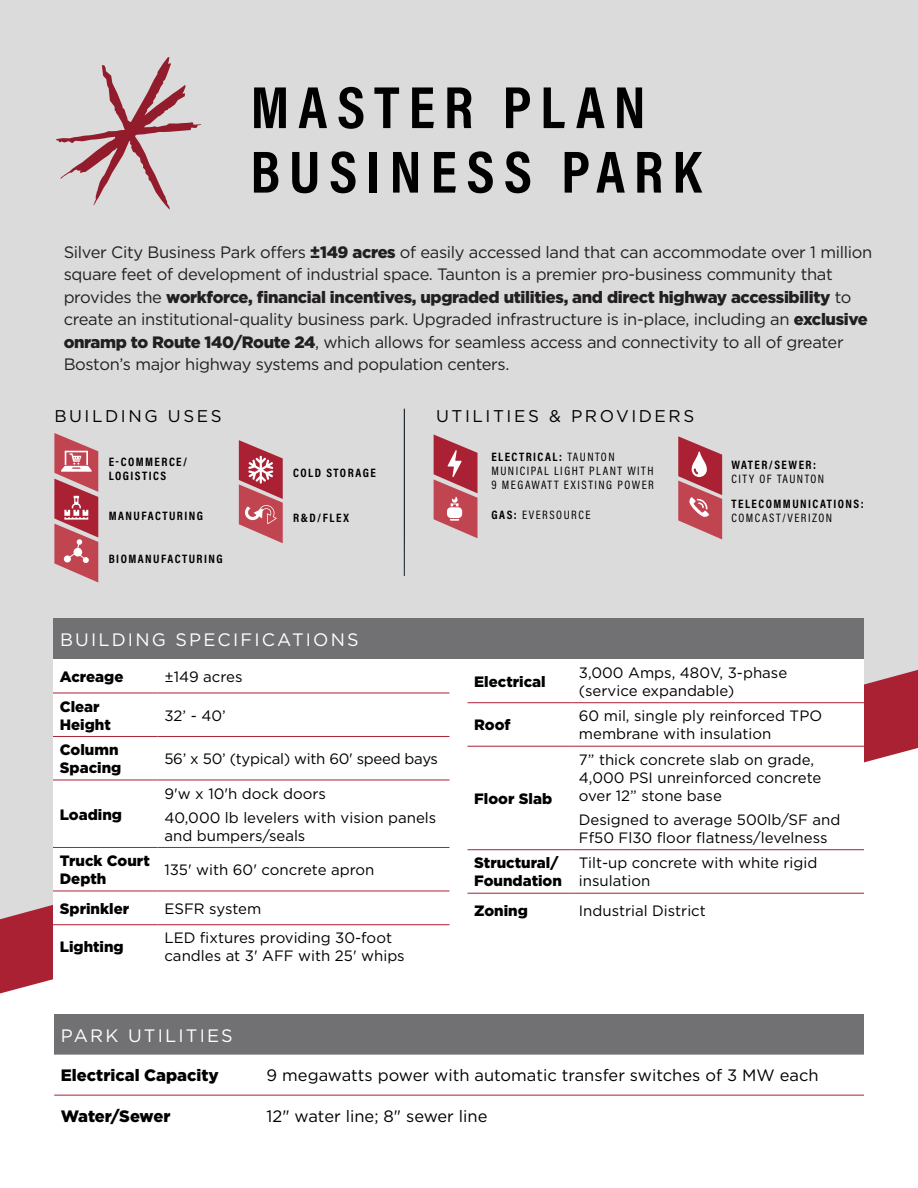
<style>
.page{position:relative;width:918px;height:1188px;background:#fff}
.page>*{position:absolute;margin:0;border:0;box-sizing:border-box;transform-origin:0 0}
.t1{font:700 60px/64.5px "Acumin Pro Cond";letter-spacing:.15em;color:#000}
.t2{font:18px "Gotham";letter-spacing:.12em;color:#fff}
.t3{font:16.95px "Gotham";letter-spacing:.15em;color:#000}
.t4{font:16.5px/22.5px "Gotham";letter-spacing:-.02em;color:#221f20}
.t5{font:16.5px "Gotham";color:#000}
.t6{font:900 16.5px "Gotham";color:#000}
.t7{font:15px/18px "Gotham";color:#000}
.t8{font:900 15px/18px "Gotham";color:#000}
.t9{font:15px "Gotham";letter-spacing:-.02em;color:#000}
.t10{font:12.3px/14.1px "Acumin Pro Cond";letter-spacing:.12em;color:#000}
.t11{font:700 12.3px/14.1px "Acumin Pro Cond";letter-spacing:.12em;color:#000}
.s1{font-weight:900}
.s2{font-weight:700}
</style>
<div class="page">
<div style="left:0;top:0;width:918px;height:670px;background:#dbdbdc"></div>
<svg style="left:0;top:670px;width:918px;height:323px"></svg>
<svg style="left:56px;top:57px;width:145px;height:152px;background:#cdb8bc"></svg>
<hr style="left:404px;top:409px;width:1px;height:167px;background:#152128">
<svg style="left:54px;top:433px;width:44px;height:149px;background:#c66b76"></svg>
<svg style="left:239px;top:440px;width:44px;height:103px;background:#c56d78"></svg>
<div style="left:53px;top:659px;width:811px;height:321px;background:#fff"></div>
<hr style="left:53px;top:693px;width:105px;height:1px;background:#aa2133">
<hr style="left:158px;top:693px;width:292px;height:1px;background:#aa2133">
<hr style="left:53px;top:736px;width:105px;height:1px;background:#aa2133">
<hr style="left:158px;top:736px;width:292px;height:1px;background:#aa2133">
<hr style="left:53px;top:780px;width:105px;height:1px;background:#aa2133">
<hr style="left:158px;top:780px;width:292px;height:1px;background:#aa2133">
<hr style="left:53px;top:847px;width:105px;height:1px;background:#aa2133">
<hr style="left:158px;top:847px;width:292px;height:1px;background:#aa2133">
<hr style="left:53px;top:891px;width:105px;height:1px;background:#aa2133">
<hr style="left:158px;top:891px;width:292px;height:1px;background:#aa2133">
<hr style="left:53px;top:924px;width:105px;height:1px;background:#aa2133">
<hr style="left:158px;top:924px;width:292px;height:1px;background:#aa2133">
<hr style="left:468px;top:702px;width:104px;height:1px;background:#aa2133">
<hr style="left:572px;top:702px;width:292px;height:1px;background:#aa2133">
<hr style="left:468px;top:746px;width:104px;height:1px;background:#aa2133">
<hr style="left:572px;top:746px;width:292px;height:1px;background:#aa2133">
<hr style="left:468px;top:849px;width:104px;height:1px;background:#aa2133">
<hr style="left:572px;top:849px;width:292px;height:1px;background:#aa2133">
<hr style="left:468px;top:893px;width:104px;height:1px;background:#aa2133">
<hr style="left:572px;top:893px;width:292px;height:1px;background:#aa2133">
<div style="left:54px;top:1014px;width:810px;height:41px;background:#717073"></div>
<svg style="left:54px;top:1094px;width:810px;height:1px"></svg>
<hr style="left:54px;top:1095px;width:206px;height:1px;background:#aa2133">
<hr style="left:260px;top:1095px;width:604px;height:1px;background:#aa2133">
<div style="left:53px;top:619px;width:811px;height:40px;background:#717073"></div>
<svg style="left:434px;top:434px;width:43px;height:104px;background:#c36772"></svg>
<svg style="left:678px;top:436px;width:44px;height:103px;background:#c46974"></svg>
<h1 class="t1" style="left:250px;top:74px;width:452px">MASTER PLAN<br>BUSINESS PARK</h1>
<p class="t4" style="left:64px;top:240px;width:810px">Silver City Business Park offers <span class="s1">±149 acres</span> of easily accessed land that can accommodate over 1 million square feet of development of industrial space. Taunton is a premier pro-business community that provides the <span class="s1">workforce, financial incentives, upgraded utilities, and direct highway accessibility</span> to create an institutional-quality business park. Upgraded infrastructure is in-place, including an <span class="s1">exclusive onramp to Route 140/Route 24</span>, which allows for seamless access and connectivity to all of greater Boston’s major highway systems and population centers.</p>
<p class="t3" style="left:54px;top:405px;width:169px">BUILDING USES</p>
<p class="t11" style="left:109px;top:454px;width:80px">E-COMMERCE/<br>LOGISTICS</p>
<p class="t11" style="left:293px;top:465px;width:84px">COLD STORAGE</p>
<p class="t11" style="left:109px;top:508px;width:96px">MANUFACTURING</p>
<p class="t11" style="left:293px;top:510px;width:57px">R&amp;D/FLEX</p>
<p class="t11" style="left:109px;top:551px;width:116px">BIOMANUFACTURING</p>
<p class="t2" style="left:60px;top:628px;width:300px">BUILDING SPECIFICATIONS</p>
<p class="t3" style="left:436px;top:405px;width:260px">UTILITIES &amp; PROVIDERS</p>
<p class="t10" style="left:491px;top:449px;width:164px"><span class="s2">ELECTRICAL:</span> TAUNTON<br>MUNICIPAL LIGHT PLANT WITH<br>9 MEGAWATT EXISTING POWER</p>
<p class="t10" style="left:491px;top:508px;width:101px"><span class="s2">GAS:</span> EVERSOURCE</p>
<p class="t11" style="left:732px;top:457px;width:86px">WATER/SEWER:</p>
<p class="t10" style="left:732px;top:471px;width:94px">CITY OF TAUNTON</p>
<p class="t11" style="left:732px;top:497px;width:134px">TELECOMMUNICATIONS:</p>
<p class="t10" style="left:732px;top:511px;width:102px">COMCAST/VERIZON</p>
<p class="t8" style="left:60px;top:668px;width:65px">Acreage</p>
<p class="t7" style="left:164px;top:667px;width:80px">±149 acres</p>
<p class="t8" style="left:60px;top:697px;width:53px">Clear<br>Height</p>
<p class="t7" style="left:164px;top:706px;width:63px">32’ - 40’</p>
<p class="t8" style="left:60px;top:741px;width:63px">Column<br>Spacing</p>
<p class="t9" style="left:164px;top:749px;width:275px">56’ x 50’ (typical) with 60' speed bays</p>
<p class="t8" style="left:60px;top:805px;width:64px">Loading</p>
<p class="t7" style="left:164px;top:781px;width:273px;line-height:24px">9'w x 10'h dock doors<br>40,000 lb levelers with vision panels</p>
<p class="t7" style="left:164px;top:826px;width:143px">and bumpers/seals</p>
<p class="t8" style="left:60px;top:852px;width:92px">Truck Court<br>Depth</p>
<p class="t7" style="left:164px;top:861px;width:212px">135' with 60' concrete apron</p>
<p class="t8" style="left:60px;top:899px;width:71px">Sprinkler</p>
<p class="t7" style="left:164px;top:899px;width:98px">ESFR system</p>
<p class="t8" style="left:60px;top:938px;width:66px">Lighting</p>
<p class="t7" style="left:164px;top:929px;width:242px">LED fixtures providing 30-foot candles at 3' AFF with 25' whips</p>
<p class="t8" style="left:474px;top:673px;width:73px">Electrical</p>
<p class="t7" style="left:579px;top:663px;width:210px">3,000 Amps, 480V, 3-phase (service expandable)</p>
<p class="t8" style="left:474px;top:716px;width:38px">Roof</p>
<p class="t7" style="left:579px;top:707px;width:245px">60 mil, single ply reinforced TPO membrane with insulation</p>
<p class="t8" style="left:474px;top:790px;width:79px">Floor Slab</p>
<p class="t7" style="left:579px;top:750px;width:244px">7” thick concrete slab on grade,<br>4,000 PSI unreinforced concrete over 12” stone base</p>
<p class="t7" style="left:579px;top:810px;width:263px">Designed to average 500lb/SF and<br>Ff50 Fl30 floor flatness/levelness</p>
<p class="t8" style="left:474px;top:854px;width:89px">Structural/<br>Foundation</p>
<p class="t7" style="left:579px;top:854px;width:240px">Tilt-up concrete with white rigid insulation</p>
<p class="t8" style="left:474px;top:902px;width:55px">Zoning</p>
<p class="t7" style="left:579px;top:901px;width:129px">Industrial District</p>
<p class="t2" style="left:61px;top:1024px;width:173px">PARK UTILITIES</p>
<p class="t6" style="left:61px;top:1064px;width:159px">Electrical Capacity</p>
<p class="t5" style="left:267px;top:1065px;width:553px">9 megawatts power with automatic transfer switches of 3 MW each</p>
<p class="t6" style="left:61px;top:1105px;width:111px">Water/Sewer</p>
<p class="t5" style="left:267px;top:1106px;width:222px">12" water line; 8" sewer line</p>
</div>
